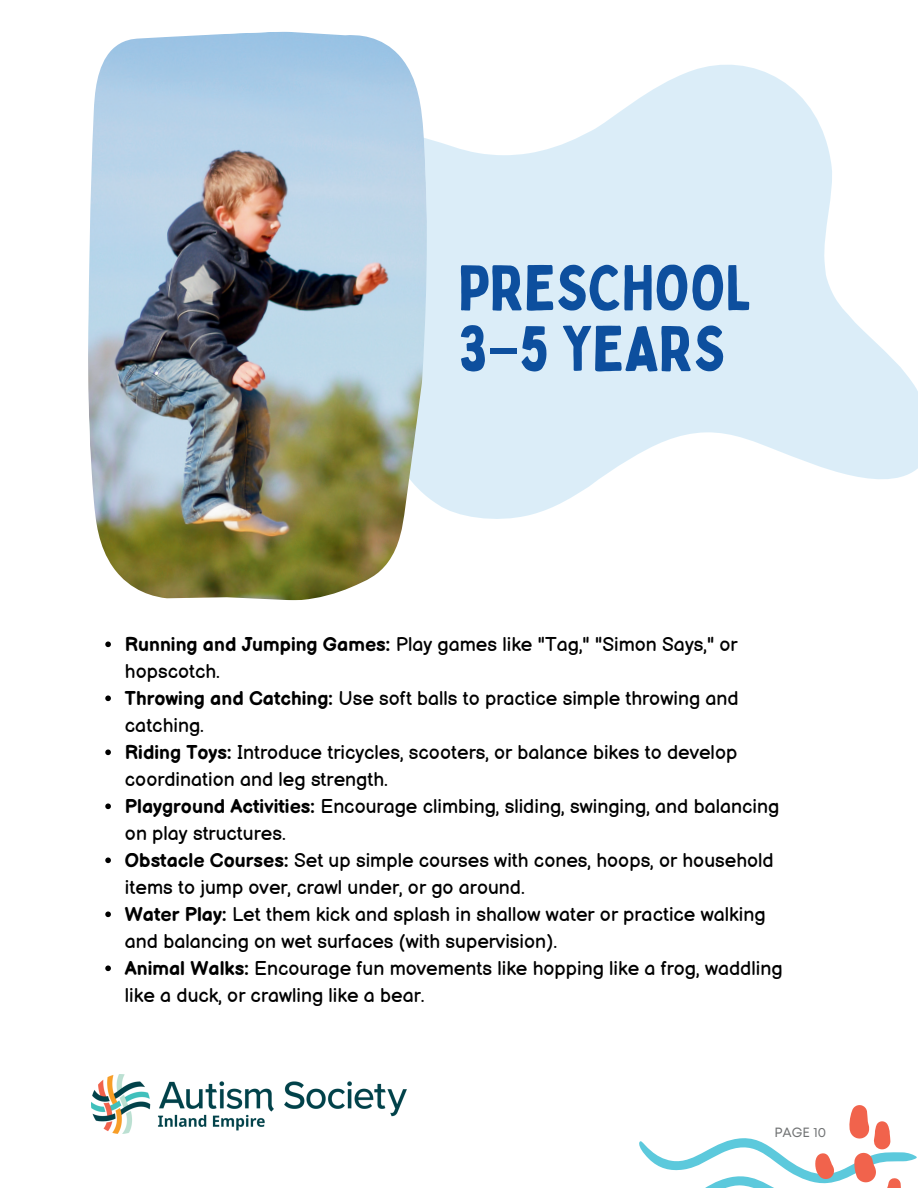
<style>
.page{position:relative;width:918px;height:1188px;background:#fff}
.page>*{position:absolute;margin:0;border:0;box-sizing:border-box;transform-origin:0 0}
.t1{font:63px/60.8px "Bobby Jones";color:#0d4f9e}
.t2{font:19.5px/27px "Balsamiq Sans";color:#000}
.t3{font:13.35px "Mont";color:#707273}
.s1{font-family:"Noto Sans Gurmukhi"}
.s2{font-weight:700}
</style>
<div class="page">
<svg style="left:430px;top:64px;width:488px;height:455px;fill:#dbedf8"></svg>
<svg style="left:639px;top:1105px;width:278px;height:83px"></svg>
<img style="left:88px;top:31px;width:342px;height:569px">
<img style="left:92px;top:1075px;width:315px;height:58px">
<svg style="left:105px;top:642px;width:6px;height:5px"></svg>
<svg style="left:105px;top:696px;width:6px;height:5px"></svg>
<svg style="left:105px;top:750px;width:6px;height:5px"></svg>
<svg style="left:105px;top:804px;width:6px;height:5px"></svg>
<svg style="left:105px;top:858px;width:6px;height:5px"></svg>
<svg style="left:105px;top:912px;width:6px;height:5px"></svg>
<svg style="left:105px;top:966px;width:6px;height:5px"></svg>
<h1 class="t1" style="left:458px;top:258px;width:295px">PRESCHOOL<br>3<span class="s1">–</span>5 YEARS</h1>
<p class="t2" style="left:125px;top:629px;width:659px"><span class="s2">Running and Jumping Games:</span> Play games like "Tag," "Simon Says," or hopscotch.<br><span class="s2">Throwing and Catching:</span> Use soft balls to practice simple throwing and catching.<br><span class="s2">Riding Toys:</span> Introduce tricycles, scooters, or balance bikes to develop coordination and leg strength.<br><span class="s2">Playground Activities:</span> Encourage climbing, sliding, swinging, and balancing on play structures.<br><span class="s2">Obstacle Courses:</span> Set up simple courses with cones, hoops, or household items to jump over, crawl under, or go around.<br><span class="s2">Water Play:</span> Let them kick and splash in shallow water or practice walking and balancing on wet surfaces (with supervision).<br><span class="s2">Animal Walks:</span> Encourage fun movements like hopping like a frog, waddling like a duck, or crawling like a bear.</p>
<p class="t3" style="left:774px;top:1124px;width:53px">PAGE 10</p>
</div>
